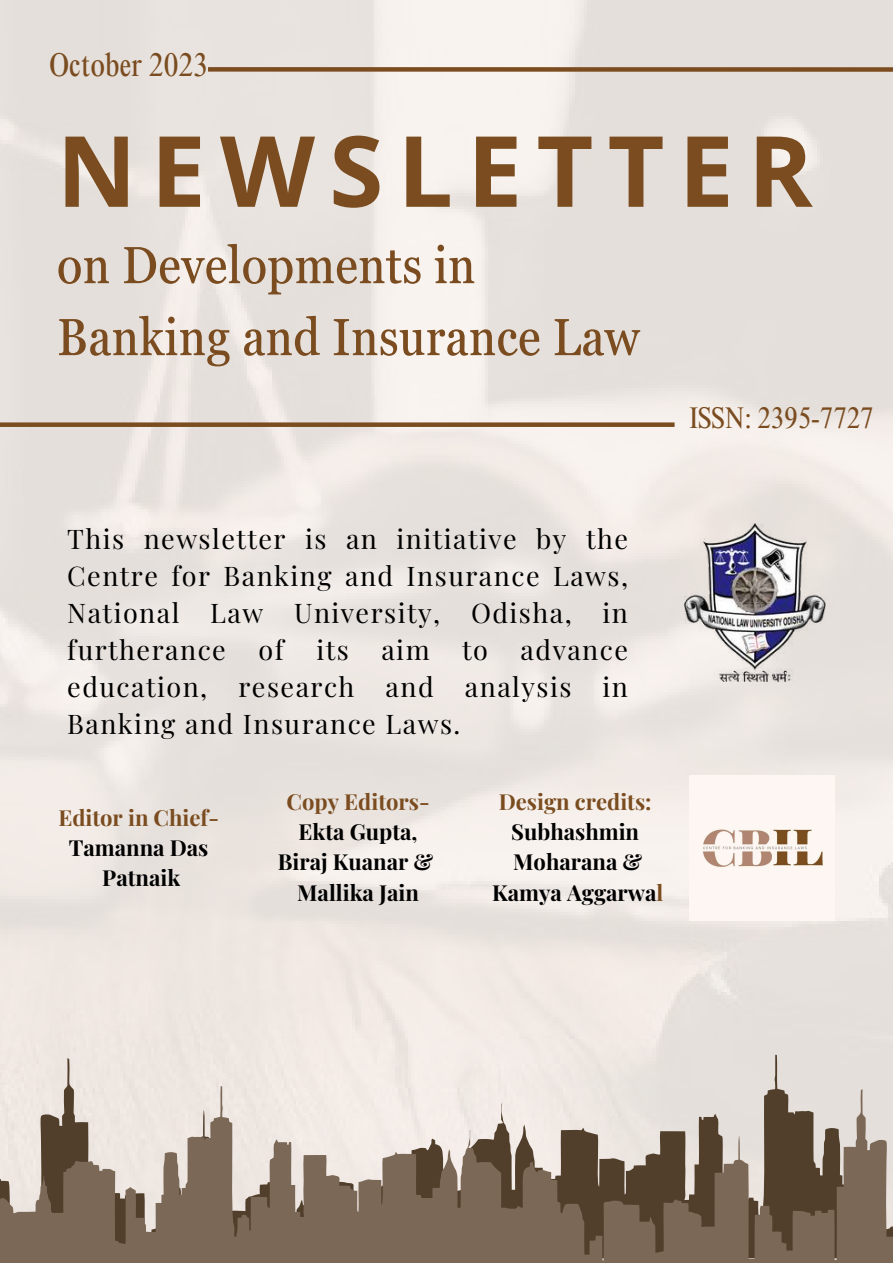
<style>
.page{position:relative;width:893px;height:1264px;background:#fff}
.page>*{position:absolute;margin:0;border:0;box-sizing:border-box;transform-origin:0 0}
.t1{font:700 98.25px "Open Sans";letter-spacing:.145em;color:#7a4c1f}
.t2{font:condensed 52.05px/72px "Georgia Pro";color:#7a4c1f}
.t3{font:condensed 33px "Times NRMT Pro";color:#7a4c1f}
.t4{font:condensed 30px "Times NRMT Pro";color:#7a4c1f}
.t5{font:27px/37px "Playfair Display";letter-spacing:.055em;color:#000;text-align:justify}
.t6{font:700 22.05px/30.3px "Playfair Display";color:#000;text-align:center}
.t7{font:700 22.05px "Playfair Display";color:#7a4c1f}
.s1{color:#7a4c1f}
</style>
<div class="page">
<img style="left:689px;top:775px;width:145px;height:145px">
<img style="left:684px;top:523px;width:141px;height:158px">
<svg style="left:0;top:1054px;width:892px;height:32px;background:#ece5e0"></svg>
<svg style="left:0;top:1086px;width:892px;height:176px;background:#a09285"></svg>
<div style="left:0;top:422px;width:674px;height:5px;background:#7a4c1f"></div>
<div style="left:208px;top:67px;width:684px;height:5px;background:#7a4c1f"></div>
<p class="t3" style="left:49px;top:52px;width:160px">October 2023</p>
<h1 class="t1" style="left:57px;top:102px;width:757px">NEWSLETTER</h1>
<h2 class="t2" style="left:57px;top:229px;width:584px">on Developments in<br>Banking and Insurance Law</h2>
<p class="t4" style="left:689px;top:407px;width:186px">ISSN: 2395-7727</p>
<p class="t5" style="left:67px;top:519px;width:562px">This newsletter is an initiative by the Centre for Banking and Insurance Laws, National Law University, Odisha, in furtherance of its aim to advance education, research and analysis in Banking and Insurance Laws.</p>
<p class="t7" style="left:58px;top:802px;width:162px">Editor in Chief-</p>
<p class="t6" style="left:69px;top:831px;width:141px">Tamanna Das<br>Patnaik</p>
<p class="t7" style="left:286px;top:785px;width:144px">Copy Editors-</p>
<p class="t6" style="left:278px;top:815px;width:157px">Ekta Gupta,<br>Biraj Kuanar &amp;<br>Mallika Jain</p>
<p class="t7" style="left:498px;top:785px;width:154px">Design credits:</p>
<p class="t6" style="left:492px;top:815px;width:173px">Subhashmin<br>Moharana &amp;<br>Kamya Aggarwa<span class="s1">l</span></p>
</div>
